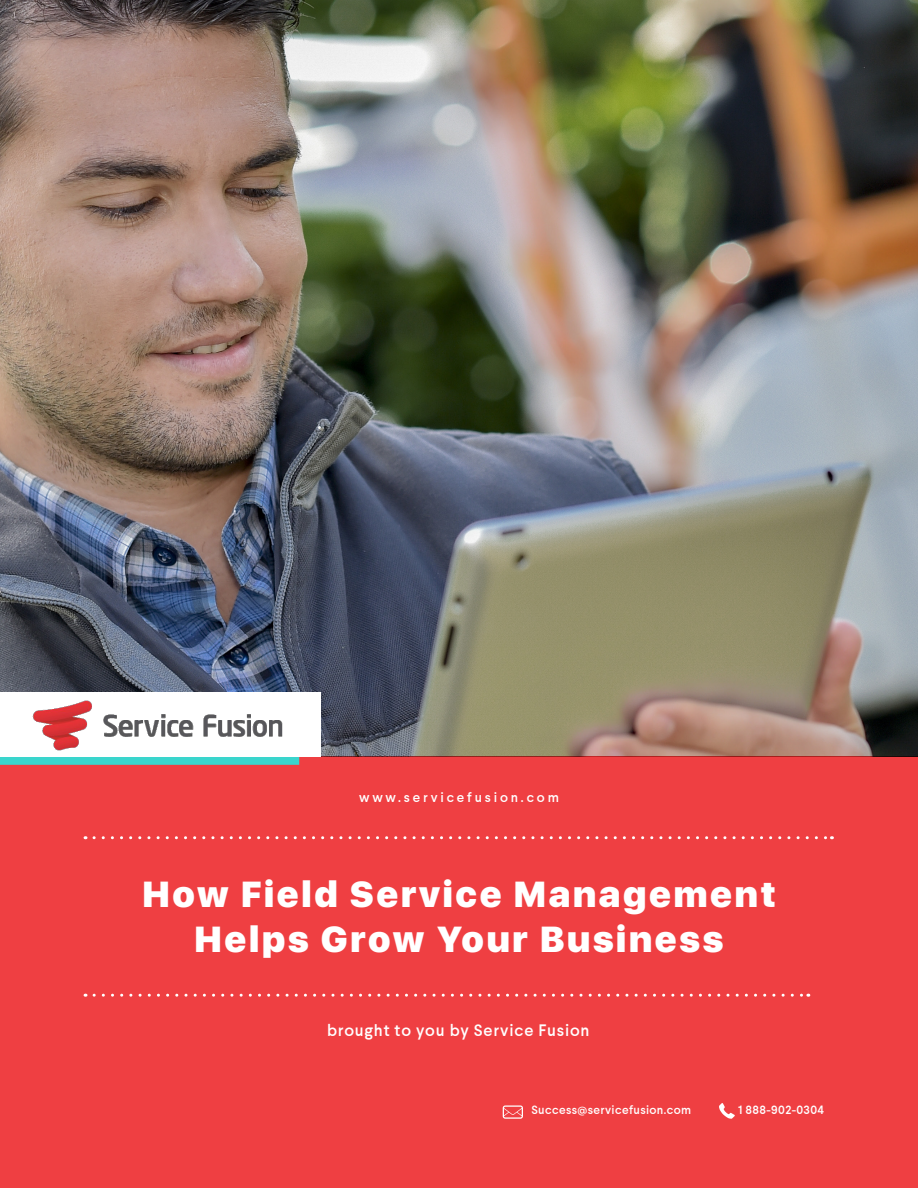
<style>
.page{position:relative;width:918px;height:1188px;background:#fff}
.page>*{position:absolute;margin:0;border:0;box-sizing:border-box;transform-origin:0 0}
.H2_White{font:900 36px/45px "SFUI Display";letter-spacing:.075em;color:#fff;text-align:center}
.t1{font:500 16.5px "Larsseit";letter-spacing:.05em;color:#fff}
.t2{font:500 13.5px "Larsseit";letter-spacing:.21em;color:#fff}
.t3{font:500 12px "Larsseit";letter-spacing:.03em;color:#fff}
</style>
<div class="page">
<img style="left:0;top:0;width:918px;height:757px">
<div style="left:0;top:757px;width:918px;height:431px;background:#ef3f42"></div>
<svg style="left:94px;top:836px;width:738px;height:3px"></svg>
<svg style="left:0;top:757px;width:299px;height:8px;background:#3dd1ca"></svg>
<div style="left:0;top:692px;width:320px;height:65px;background:#fff"></div>
<img style="left:32px;top:700px;width:251px;height:51px">
<svg style="left:94px;top:994px;width:715px;height:3px"></svg>
<svg style="left:503px;top:1105px;width:20px;height:14px"></svg>
<svg style="left:719px;top:1103px;width:16px;height:16px"></svg>
<p class="t2" style="left:359px;top:789px;width:201px">www.servicefusion.com</p>
<p class="H2_White" style="left:142px;top:873px;width:635px">How Field Service Management<br>Helps Grow Your Business</p>
<p class="t1" style="left:327px;top:1021px;width:264px">brought to you by Service Fusion</p>
<p class="t3" style="left:531px;top:1103px;width:161px">Success@servicefusion.com</p>
<p class="t3" style="left:738px;top:1103px;width:87px">1 888-902-0304</p>
</div>
